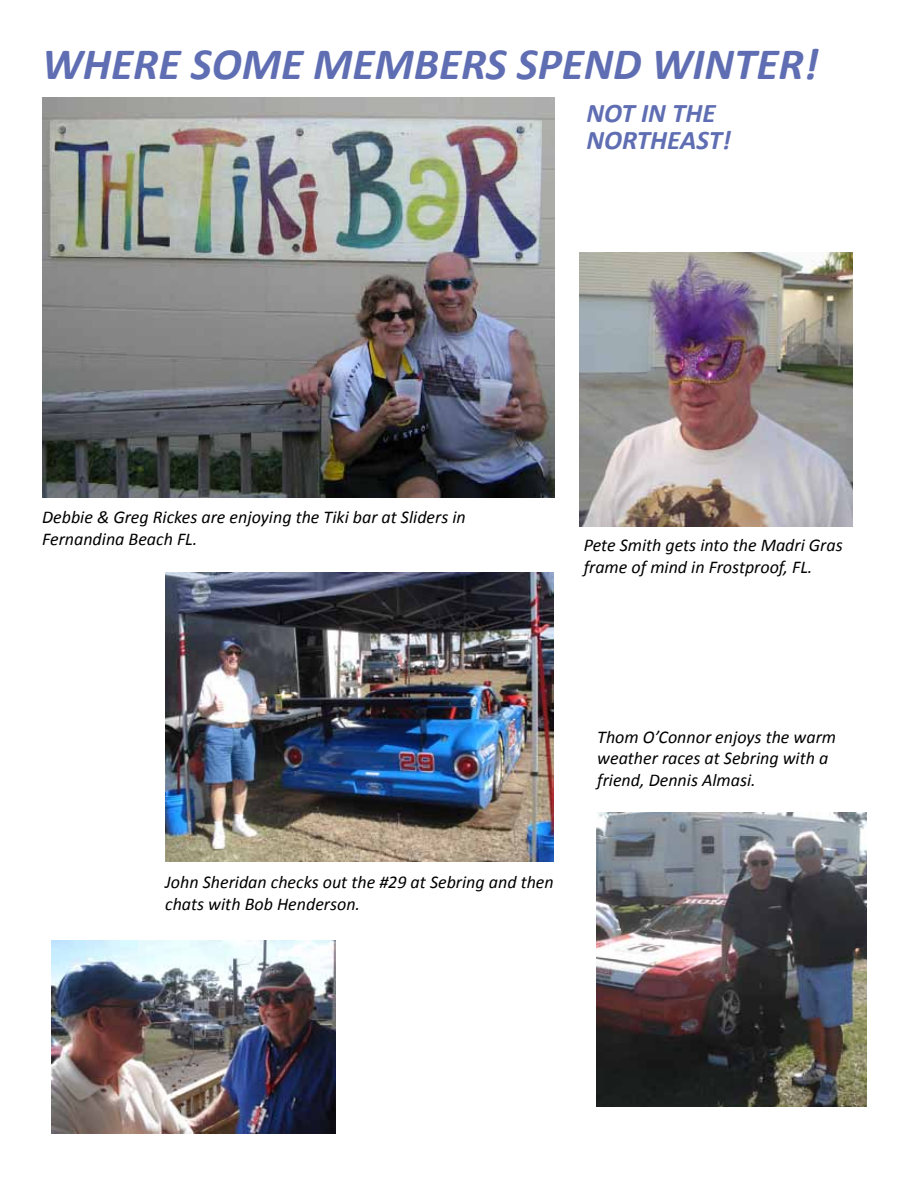
<style>
.page{position:relative;width:918px;height:1188px;background:#fff}
.page>*{position:absolute;margin:0;border:0;box-sizing:border-box;transform-origin:0 0}
.t1{font:italic 700 45px "Calibri";color:#5f6db3}
.t2{font:italic 700 27px/27px "Calibri";color:#5f6db3}
.t3{font:italic 18px/21.6px "Calibri";color:#000}
</style>
<div class="page">
<img style="left:597px;top:812px;width:270px;height:295px">
<img style="left:580px;top:252px;width:272px;height:274px">
<img style="left:165px;top:572px;width:388px;height:290px">
<img style="left:42px;top:97px;width:512px;height:400px">
<img style="left:51px;top:941px;width:284px;height:193px">
<h1 class="t1" style="left:42px;top:36px;width:778px">WHERE SOME MEMBERS SPEND WINTER!</h1>
<h2 class="t2" style="left:586px;top:99px;width:146px">NOT IN THE<br>NORTHEAST!</h2>
<p class="t3" style="left:42px;top:506px;width:425px">Debbie &amp; Greg Rickes are enjoying the Tiki bar at Sliders in<br>Fernandina Beach FL.</p>
<p class="t3" style="left:584px;top:534px;width:260px">Pete Smith gets into the Madri Gras frame of mind in Frostproof, FL.</p>
<p class="t3" style="left:165px;top:871px;width:390px">John Sheridan checks out the #29 at Sebring and then chats with Bob Henderson.</p>
<p class="t3" style="left:597px;top:725px;width:240px">Thom O’Connor enjoys the warm weather races at Sebring with a friend, Dennis Almasi.</p>
</div>
